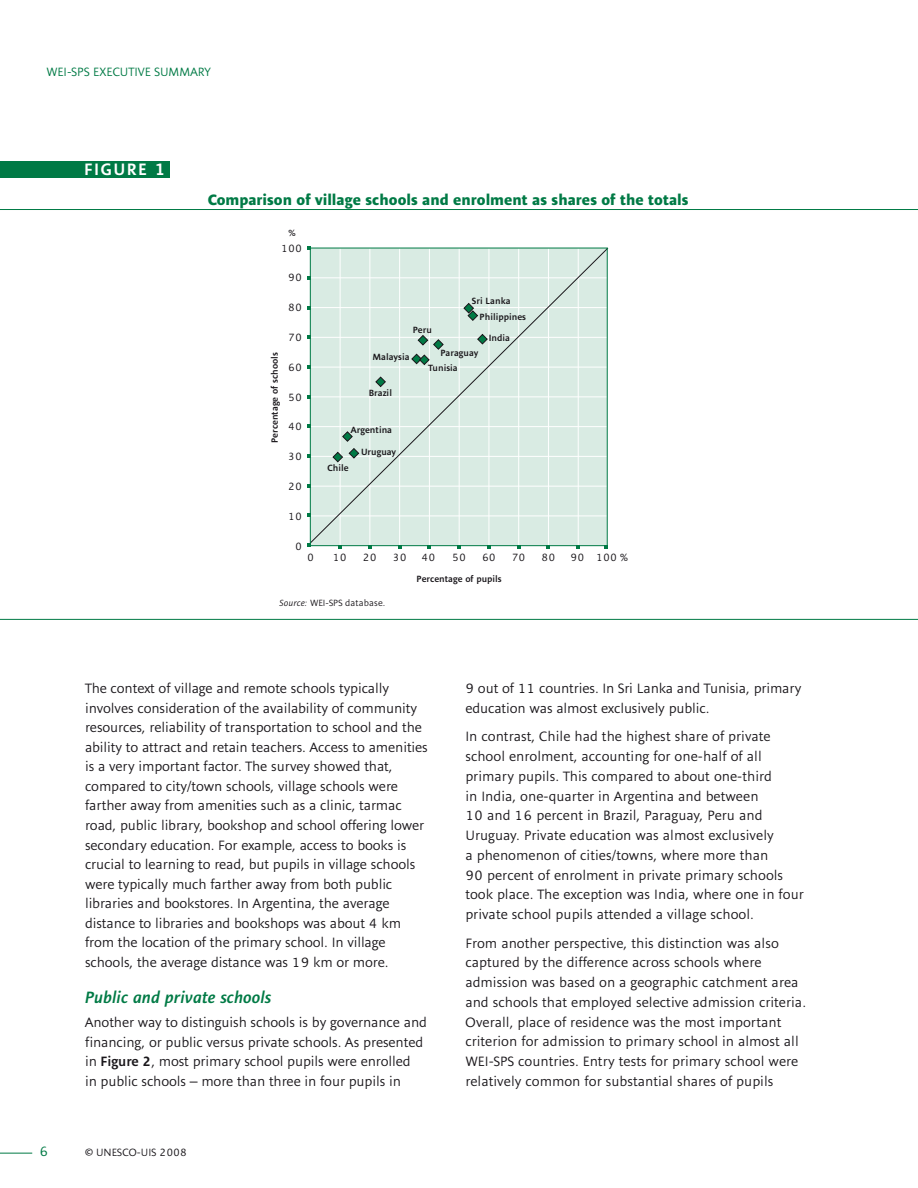
<style>
.page{position:relative;width:918px;height:1188px;background:#fff}
.page>*{position:absolute;margin:0;border:0;box-sizing:border-box;transform-origin:0 0}
.t1{font:italic 500 16.5px "Alinea Sans";color:#007a45}
.t2{font:500 16.5px "Alinea Sans";letter-spacing:.085em;color:#fff}
.t3{font:700 15px "Alinea Sans";color:#007a45}
.t4{font:13.5px/19.5px "Alinea Sans Normal";letter-spacing:-.01em;color:#1a171b}
.t5{font:12px "Alinea Sans Normal";color:#007a45}
.t6{font:10.5px "Alinea Sans Normal";color:#1a171b}
.t7{font:500 9px/15.1px "Alinea Sans";color:#1a171b}
.t8{font:9px "Alinea Sans Normal";letter-spacing:.005em;color:#1a171b}
.s1{font-family:"Alinea Sans";font-style:italic}
.s2{font-family:"Alinea Sans";font-weight:500}
</style>
<div class="page">
<hr style="left:0;top:1153px;width:32px;height:1px;background:#007a45">
<hr style="left:0;top:209px;width:918px;height:1px;background:#007a45">
<div style="left:0;top:162px;width:170px;height:16px;background:#007a45"></div>
<hr style="left:0;top:619px;width:918px;height:1px;background:#007a45">
<svg style="left:309px;top:247px;width:300px;height:297px;background:#d8e9e2"></svg>
<div style="left:310px;top:248px;width:298px;height:298px;border:1px solid #007a45"></div>
<svg style="left:307px;top:365px;width:3px;height:4px"></svg>
<p class="t5" style="left:46px;top:64px;width:166px">WEI-SPS EXECUTIVE SUMMARY</p>
<p class="t2" style="left:84px;top:160px;width:83px">Figure 1</p>
<p class="t3" style="left:208px;top:191px;width:482px">Comparison of village schools and enrolment as shares of the totals</p>
<p class="t7" style="left:288px;top:226px;width:9px">%</p>
<p class="t6" style="left:281px;top:242px;width:22px">100</p>
<p class="t6" style="left:288px;top:272px;width:15px">90</p>
<p class="t6" style="left:288px;top:301px;width:15px">80</p>
<p class="t6" style="left:288px;top:331px;width:15px">70</p>
<p class="t6" style="left:288px;top:361px;width:15px">60</p>
<p class="t6" style="left:288px;top:391px;width:15px">50</p>
<p class="t6" style="left:288px;top:421px;width:15px">40</p>
<p class="t6" style="left:288px;top:450px;width:15px">30</p>
<p class="t6" style="left:288px;top:480px;width:15px">20</p>
<p class="t6" style="left:288px;top:510px;width:15px">10</p>
<p class="t6" style="left:295px;top:540px;width:8px">0</p>
<p class="t7" style="left:267px;top:443px;width:92px;rotate:-90deg">Percentage of schools</p>
<p class="t7" style="left:480px;top:294px;width:48px;text-indent:-8px">Sri Lanka<br>Philippines</p>
<p class="t7" style="left:489px;top:330px;width:23px">India</p>
<p class="t7" style="left:413px;top:322px;width:21px">Peru</p>
<p class="t7" style="left:428px;top:360px;width:31px">Tunisia</p>
<p class="t7" style="left:441px;top:345px;width:39px">Paraguay</p>
<p class="t7" style="left:373px;top:350px;width:38px">Malaysia</p>
<p class="t7" style="left:369px;top:385px;width:25px">Brazil</p>
<p class="t7" style="left:351px;top:422px;width:43px">Argentina</p>
<p class="t7" style="left:361px;top:444px;width:37px">Uruguay</p>
<p class="t7" style="left:327px;top:461px;width:23px">Chile</p>
<p class="t6" style="left:307px;top:551px;width:8px">0</p>
<p class="t6" style="left:333px;top:551px;width:15px">10</p>
<p class="t6" style="left:363px;top:551px;width:15px">20</p>
<p class="t6" style="left:393px;top:551px;width:15px">30</p>
<p class="t6" style="left:422px;top:551px;width:15px">40</p>
<p class="t6" style="left:452px;top:551px;width:15px">50</p>
<p class="t6" style="left:482px;top:551px;width:15px">60</p>
<p class="t6" style="left:512px;top:551px;width:15px">70</p>
<p class="t6" style="left:541px;top:551px;width:15px">80</p>
<p class="t6" style="left:571px;top:551px;width:59px">90 100 %</p>
<p class="t8" style="left:279px;top:598px;width:108px"><span class="s1">Source:</span> WEI-SPS database.</p>
<p class="t7" style="left:417px;top:571px;width:87px">Percentage of pupils</p>
<p class="t4" style="left:85px;top:679px;width:344px">The context of village and remote schools typically involves consideration of the availability of community resources, reliability of transportation to school and the ability to attract and retain teachers. Access to amenities is a very important factor. The survey showed that, compared to city/town schools, village schools were farther away from amenities such as a clinic, tarmac road, public library, bookshop and school offering lower secondary education. For example, access to books is crucial to learning to read, but pupils in village schools were typically much farther away from both public libraries and bookstores. In Argentina, the average distance to libraries and bookshops was about 4 km from the location of the primary school. In village schools, the average distance was 19 km or more.</p>
<p class="t1" style="left:85px;top:988px;width:188px">Public and private schools</p>
<p class="t4" style="left:85px;top:1013px;width:343px">Another way to distinguish schools is by governance and financing, or public versus private schools. As presented in <span class="s2">Figure 2</span>, most primary school pupils were enrolled<br>in public schools – more than three in four pupils in</p>
<p class="t6" style="left:85px;top:1146px;width:104px">© UNESCO-UIS 2008</p>
<p class="t4" style="left:465px;top:679px;width:338px">9 out of 11 countries. In Sri Lanka and Tunisia, primary education was almost exclusively public.</p>
<p class="t4" style="left:465px;top:727px;width:340px">In contrast, Chile had the highest share of private school enrolment, accounting for one-half of all primary pupils. This compared to about one-third<br>in India, one-quarter in Argentina and between<br>10 and 16 percent in Brazil, Paraguay, Peru and Uruguay. Private education was almost exclusively<br>a phenomenon of cities/towns, where more than<br>90 percent of enrolment in private primary schools took place. The exception was India, where one in four private school pupils attended a village school.</p>
<p class="t4" style="left:465px;top:933px;width:342px">From another perspective, this distinction was also captured by the difference across schools where admission was based on a geographic catchment area and schools that employed selective admission criteria.<br>Overall, place of residence was the most important criterion for admission to primary school in almost all WEI-SPS countries. Entry tests for primary school were relatively common for substantial shares of pupils</p>
</div>
